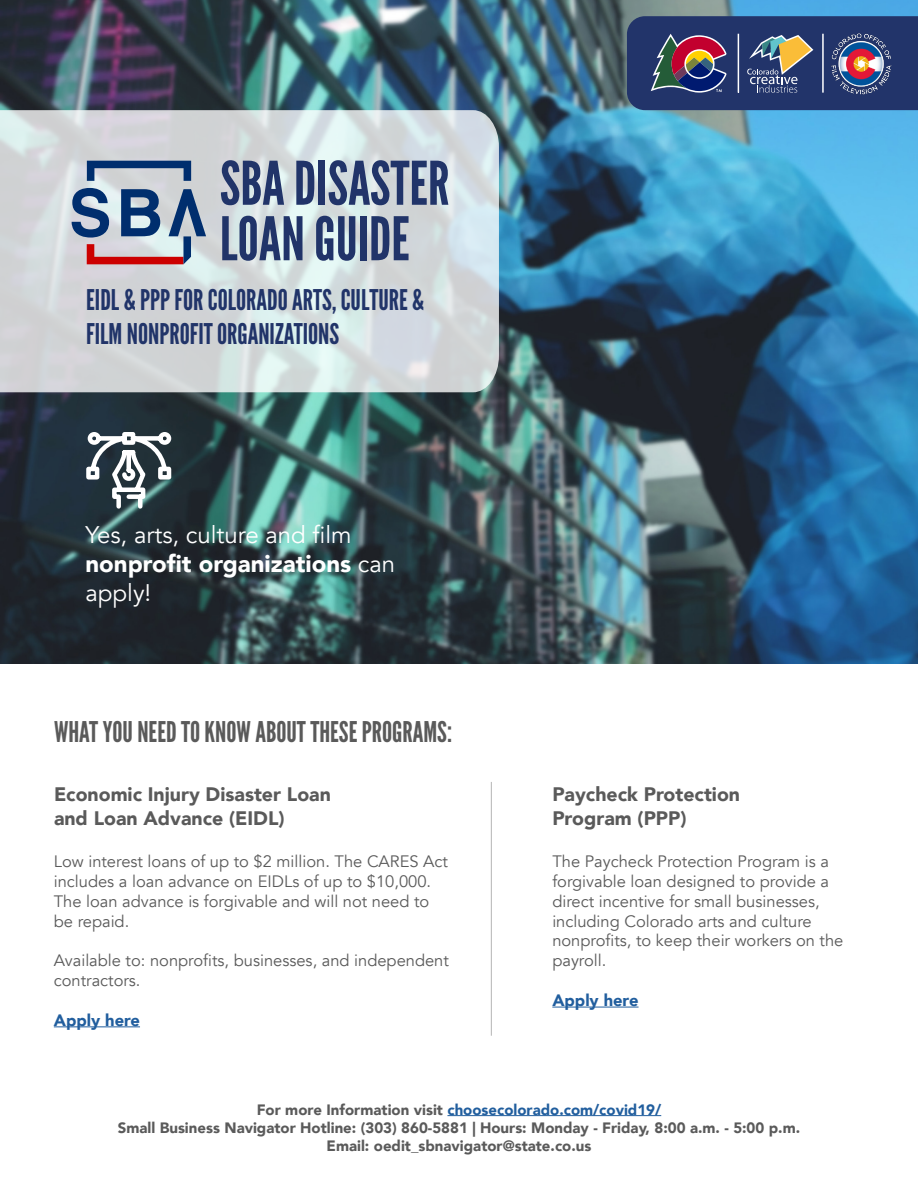
<style>
.page{position:relative;width:918px;height:1188px;background:#fff}
.page>*{position:absolute;margin:0;border:0;box-sizing:border-box;transform-origin:0 0}
.t1{font:60px/55.5px "League Gothic";color:#213469}
.t2{font:28.5px/34.2px "League Gothic";color:#213469}
.t3{font:28.5px "League Gothic";color:#5a5a5a}
.t4{font:24px/28.8px "Avenir";color:#fff}
.t5{font:900 19.5px/23.4px "Avenir";color:#5a5a5a}
.t6{font:16.5px/19.8px "Avenir";color:#5a5a5a}
.t7{font:900 16.5px "Avenir";color:#215e9e}
.t8{font:900 15px "Avenir";color:#5a5a5a}
.t9{font:900 15px "Avenir";color:#215e9e}
.s1{font-weight:900}
.s2{color:#5a5a5a}
</style>
<div class="page">
<img style="left:0;top:0;width:918px;height:663px">
<svg style="left:0;top:110px;width:499px;height:282px;fill:#d2d7da"></svg>
<svg style="left:87px;top:161px;width:104px;height:20px"></svg>
<svg style="left:72px;top:188px;width:134px;height:76px"></svg>
<hr style="left:552px;top:1007px;width:87px;height:1px;background:#215e9e">
<svg style="left:84px;top:430px;width:90px;height:81px"></svg>
<hr style="left:491px;top:782px;width:1px;height:254px;background:#b4b4b4">
<svg style="left:627px;top:16px;width:291px;height:94px"></svg>
<img style="left:827px;top:32px;width:65px;height:62px">
<hr style="left:738px;top:34px;width:1px;height:59px;background:#fff">
<hr style="left:822px;top:34px;width:2px;height:59px;background:#fff">
<hr style="left:54px;top:1026px;width:86px;height:1px;background:#215e9e">
<hr style="left:447px;top:1115px;width:214px;height:1px;background:#215e9e">
<p class="t1" style="left:220px;top:156px;width:231px">SBA DISASTER<br>LOAN GUIDE</p>
<p class="t2" style="left:86px;top:283px;width:339px">EIDL &amp; PPP FOR COLORADO ARTS, CULTURE &amp;<br>FILM NONPROFIT ORGANIZATIONS</p>
<p class="t4" style="left:86px;top:521px;width:311px">Yes, arts, culture and film <span class="s1">nonprofit organizations</span> can apply!</p>
<p class="t3" style="left:54px;top:715px;width:400px">WHAT YOU NEED TO KNOW ABOUT THESE PROGRAMS:</p>
<p class="t5" style="left:54px;top:782px;width:278px">Economic Injury Disaster Loan and Loan Advance (EIDL)</p>
<p class="t5" style="left:552px;top:782px;width:189px">Paycheck Protection<br>Program (PPP)</p>
<p class="t6" style="left:552px;top:852px;width:293px">The Paycheck Protection Program is a forgivable loan designed to provide a direct incentive for small businesses, including Colorado arts and culture nonprofits, to keep their workers on the payroll.</p>
<p class="t7" style="left:552px;top:986px;width:88px">Apply here</p>
<p class="t6" style="left:54px;top:852px;width:396px">Low interest loans of up to $2 million. The CARES Act includes a loan advance on EIDLs of up to $10,000.<br>The loan advance is forgivable and will not need to be repaid.</p>
<p class="t6" style="left:54px;top:951px;width:397px">Available to: nonprofits, businesses, and independent contractors.</p>
<p class="t7" style="left:54px;top:1006px;width:88px">Apply here</p>
<p class="t9" style="left:257px;top:1096px;width:406px"><span class="s2">For more Information visit</span> choosecolorado.com/covid19/</p>
<p class="t8" style="left:118px;top:1114px;width:684px">Small Business Navigator Hotline: (303) 860-5881 | Hours: Monday - Friday, 8:00 a.m. - 5:00 p.m.</p>
<p class="t8" style="left:327px;top:1132px;width:266px">Email: oedit_sbnavigator@state.co.us</p>
</div>
